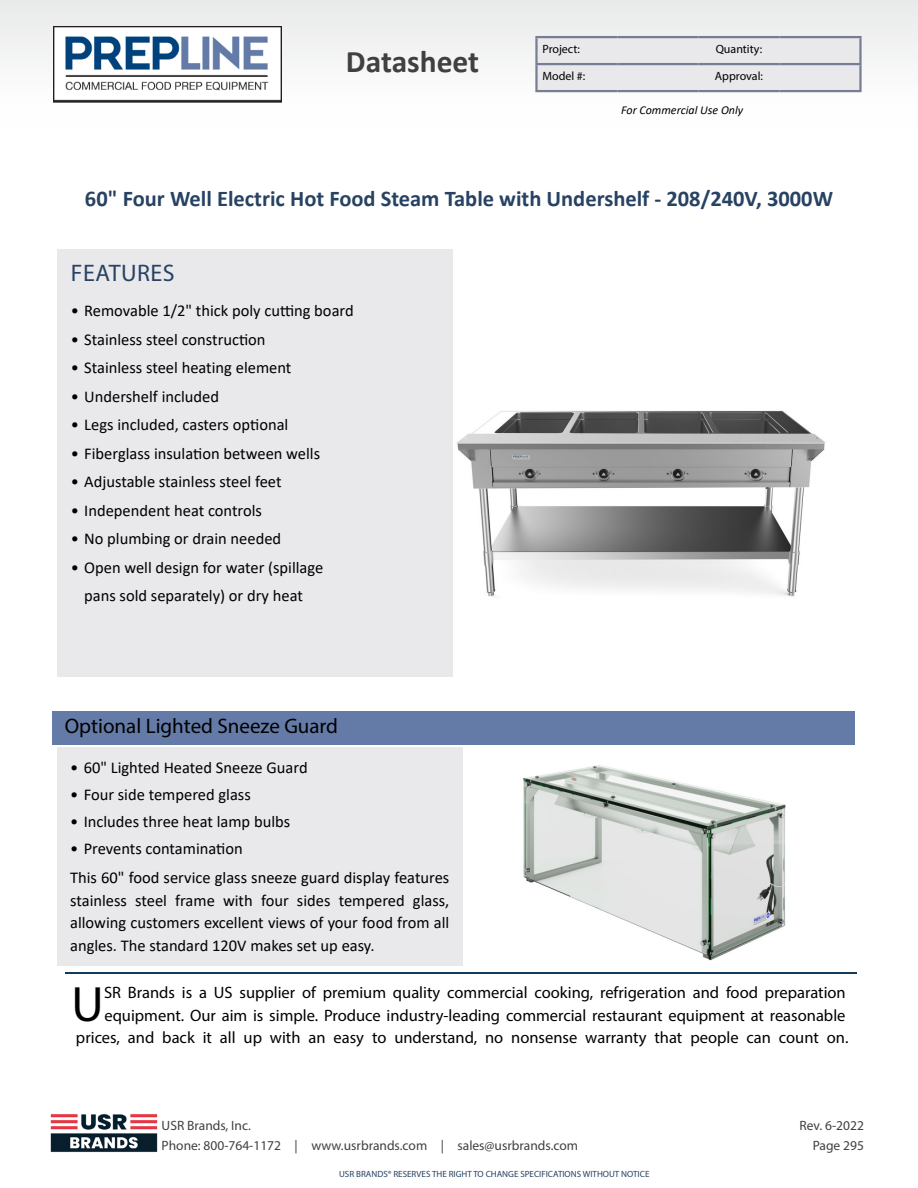
<style>
.page{position:relative;width:918px;height:1188px;background:#fff}
.page>*{position:absolute;margin:0;border:0;box-sizing:border-box;transform-origin:0 0}
.t1{font:49.95px "Myriad Pro";color:#000}
.t2{font:700 31.5px "Calibri";color:#404042}
.t3{font:24px "Myriad Pro";letter-spacing:.02em;color:#274262}
.t4{font:700 22.5px "Calibri";color:#274262}
.t5{font:21px "Myriad Pro";color:#000}
.t6{font:16.5px/22.5px "Calibri";color:#000;text-align:center}
.t7{font:16.5px/22.5px "Myriad Pro";color:#000;text-align:right}
.t8{font:13.5px/19.5px "Myriad Pro";color:#404042}
.t9{font:12px "Myriad Pro";color:#000}
.t10{font:italic 12px "Calibri";color:#000}
.t11{font:9px "Myriad Pro";color:#274262}
</style>
<div class="page">
<hr style="left:65px;top:972px;width:792px;height:2px;background:#113a5b">
<div style="left:52px;top:711px;width:803px;height:34px;background:#647ba7"></div>
<div style="left:57px;top:250px;width:396px;height:427px;background:#e9e9ec"></div>
<img style="left:523px;top:765px;width:263px;height:196px">
<div style="left:57px;top:748px;width:405px;height:218px;background:#e9e9ec"></div>
<img style="left:456px;top:410px;width:370px;height:187px">
<div style="left:0;top:0;width:918px;height:127px;background:#f5f5f6"></div>
<div style="left:538px;top:38px;width:321px;height:52px;background:#e9e9ec"></div>
<hr style="left:535px;top:36px;width:82px;height:2px;background:#777d95">
<hr style="left:535px;top:38px;width:3px;height:25px;background:#777d95">
<hr style="left:617px;top:36px;width:81px;height:2px;background:#777d95">
<hr style="left:698px;top:36px;width:81px;height:2px;background:#777d95">
<hr style="left:779px;top:36px;width:83px;height:2px;background:#777d95">
<hr style="left:859px;top:38px;width:3px;height:25px;background:#777d95">
<hr style="left:535px;top:63px;width:82px;height:2px;background:#777d95">
<hr style="left:535px;top:65px;width:3px;height:25px;background:#777d95">
<hr style="left:617px;top:63px;width:81px;height:2px;background:#777d95">
<hr style="left:698px;top:63px;width:81px;height:2px;background:#777d95">
<hr style="left:779px;top:63px;width:83px;height:2px;background:#777d95">
<hr style="left:859px;top:65px;width:3px;height:25px;background:#777d95">
<hr style="left:535px;top:90px;width:82px;height:2px;background:#777d95">
<hr style="left:617px;top:90px;width:81px;height:2px;background:#777d95">
<hr style="left:698px;top:90px;width:81px;height:2px;background:#777d95">
<hr style="left:779px;top:90px;width:83px;height:2px;background:#777d95">
<img style="left:53px;top:26px;width:228px;height:76px">
<img style="left:50px;top:1114px;width:108px;height:38px">
<h2 class="t2" style="left:346px;top:40px;width:135px">Datasheet</h2>
<p class="t9" style="left:542px;top:42px;width:39px">Project:</p>
<p class="t9" style="left:716px;top:42px;width:48px">Quantity:</p>
<p class="t9" style="left:542px;top:69px;width:44px">Model #:</p>
<p class="t9" style="left:715px;top:69px;width:50px">Approval:</p>
<p class="t10" style="left:621px;top:102px;width:123px">For Commercial Use Only</p>
<h3 class="t4" style="left:85px;top:182px;width:750px">60" Four Well Electric Hot Food Steam Table with Undershelf - 208/240V, 3000W</h3>
<h3 class="t3" style="left:71px;top:258px;width:105px">FEATURES</h3>
<p class="t6" style="left:71px;top:299px;width:285px">• Removable 1/2" thick poly cutting board</p>
<p class="t6" style="left:71px;top:328px;width:196px">• Stainless steel construction</p>
<p class="t6" style="left:71px;top:356px;width:222px">• Stainless steel heating element</p>
<p class="t6" style="left:71px;top:385px;width:150px">• Undershelf included</p>
<p class="t6" style="left:71px;top:413px;width:219px">• Legs included, casters optional</p>
<p class="t6" style="left:71px;top:442px;width:251px">• Fiberglass insulation between wells</p>
<p class="t6" style="left:71px;top:470px;width:212px">• Adjustable stainless steel feet</p>
<p class="t6" style="left:71px;top:499px;width:193px">• Independent heat controls</p>
<p class="t6" style="left:71px;top:527px;width:212px">• No plumbing or drain needed</p>
<p class="t6" style="left:71px;top:553px;width:254px;line-height:28.5px">• Open well design for water (spillage pans sold separately) or dry heat</p>
<p class="t5" style="left:65px;top:713px;width:275px">Optional Lighted Sneeze Guard</p>
<p class="t6" style="left:70px;top:756px;width:239px">• 60" Lighted Heated Sneeze Guard</p>
<p class="t6" style="left:70px;top:783px;width:182px">• Four side tempered glass</p>
<p class="t6" style="left:70px;top:810px;width:222px">• Includes three heat lamp bulbs</p>
<p class="t6" style="left:70px;top:833px;width:381px;line-height:29.2px;text-align:left">• Prevents contamination<br>This 60" food service glass sneeze guard display features</p>
<p class="t6" style="left:70px;top:889px;width:381px;text-align:justify">stainless steel frame with four sides tempered glass, allowing customers excellent views of your food from all angles. The standard 120V makes set up easy.</p>
<p class="t7" style="left:76px;top:981px;width:774px">SR Brands is a US supplier of premium quality commercial cooking, refrigeration and food preparation equipment. Our aim is simple. Produce industry-leading commercial restaurant equipment at reasonable prices, and back it all up with an easy to understand, no nonsense warranty that people can count on.</p>
<h1 class="t1" style="left:72px;top:973px;width:34px">U</h1>
<p class="t8" style="left:162px;top:1116px;width:418px">USR Brands, Inc.<br>Phone: 800-764-1172 | www.usrbrands.com | sales@usrbrands.com</p>
<p class="t8" style="left:800px;top:1116px;width:66px;text-align:right">Rev. 6-2022<br>Page 295</p>
<p class="t11" style="left:339px;top:1169px;width:312px">USR BRANDS® RESERVES THE RIGHT TO CHANGE SPECIFICATIONS WITHOUT NOTICE</p>
</div>
